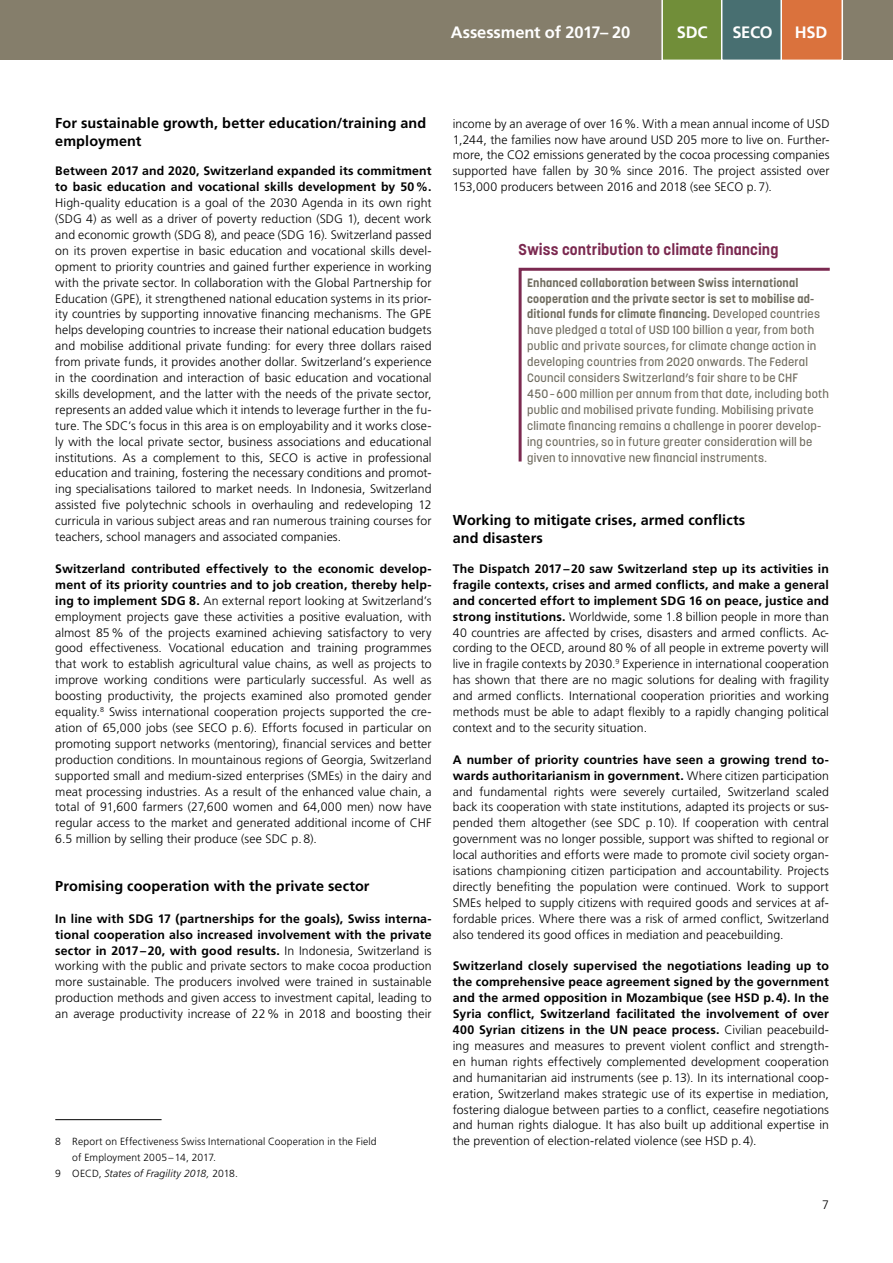
<style>
.page{position:relative;width:893px;height:1263px;background:#fff}
.page>*{position:absolute;margin:0;border:0;box-sizing:border-box;transform-origin:0 0}
.t1{font:700 16.5px "Frutiger LT Pro";letter-spacing:-.005em;color:#fff}
.t2{font:700 15.6px "Korolev";letter-spacing:.005em;color:#7b2950}
.t3{font:700 14.4px/18px "Frutiger LT Pro";letter-spacing:.005em;color:#000}
.t4{font:300 12.3px/15.9px "Frutiger LT Pro";letter-spacing:.005em;color:#000;text-align:justify}
.t5{font:700 12.3px/15.9px "Frutiger LT Pro";letter-spacing:.015em;color:#000}
.t6{font:500 12px/15.9px "Korolev";letter-spacing:.015em;color:#6f6b5e}
.t7{font:300 10.35px "Frutiger LT Pro";letter-spacing:.015em;color:#000}
.t8{font:italic 300 10.35px "Frutiger LT Pro";letter-spacing:.01em;color:#000}
.s1{font-weight:700}
.s2{font-style:normal}
</style>
<div class="page">
<div style="left:0;top:0;width:893px;height:60px;background:#857e6b"></div>
<svg style="left:661px;top:0;width:182px;height:60px;background:#8b7f54"></svg>
<svg style="left:518px;top:267px;width:312px;height:195px"></svg>
<hr style="left:55px;top:1119px;width:107px;height:1px;background:#000">
<h1 class="t1" style="left:451px;top:22px;width:181px">Assessment of 2017– 20</h1>
<h1 class="t1" style="left:569px;top:22px;width:195px">Starke Akzente der DEZA</h1>
<h1 class="t1" style="left:677px;top:22px;width:32px">SDC</h1>
<h1 class="t1" style="left:732px;top:22px;width:99px">SECO DEZA</h1>
<h1 class="t1" style="left:795px;top:22px;width:34px">HSD</h1>
<p class="t3" style="left:55px;top:114px;width:373px">For sustainable growth, better education/training and employment</p>
<p class="t5" style="left:55px;top:163px;width:378px">Between 2017 and 2020, Switzerland expanded its commitment to basic education and vocational skills development by 50%.</p>
<p class="t4" style="left:55px;top:195px;width:378px">High-quality education is a goal of the 2030 Agenda in its own right (SDG 4) as well as a driver of poverty reduction (SDG 1), decent work and economic growth (SDG 8), and peace (SDG 16). Switzerland passed on its proven expertise in basic education and vocational skills devel&shy;opment to priority countries and gained further experience in working with the private sector. In collaboration with the Global Partnership for Education (GPE), it strengthened national education systems in its prior&shy;ity countries by supporting innovative financing mechanisms. The GPE helps developing countries to increase their national education budgets and mobilise additional private funding: for every three dollars raised from private funds, it provides another dollar. Switzerland’s experience in the coordination and interaction of basic education and vocational skills development, and the latter with the needs of the private sector, represents an added value which it intends to leverage further in the fu&shy;ture. The SDC’s focus in this area is on employability and it works close&shy;ly with the local private sector, business associations and educational institutions. As a complement to this, SECO is active in professional education and training, fostering the necessary conditions and promot&shy;ing specialisations tailored to market needs. In Indonesia, Switzerland assisted five polytechnic schools in overhauling and redeveloping 12 curricula in various subject areas and ran numerous training courses for teachers, school managers and associated companies.</p>
<p class="t4" style="left:55px;top:561px;width:378px"><span class="s1">Switzerland contributed effectively to the economic develop&shy;ment of its priority countries and to job creation, thereby help&shy;ing to implement SDG 8.</span> An external report looking at Switzerland’s employment projects gave these activities a positive evaluation, with almost 85% of the projects examined achieving satisfactory to very good effectiveness. Vocational education and training programmes that work to establish agricultural value chains, as well as projects to improve working conditions were particularly successful. As well as boosting productivity, the projects examined also promoted gender equality.<sup>8</sup> Swiss international cooperation projects supported the cre&shy;ation of 65,000 jobs (see SECO p.6). Efforts focused in particular on promoting support networks (mentoring), financial services and better production conditions. In mountainous regions of Georgia, Switzerland supported small and medium-sized enterprises (SMEs) in the dairy and meat processing industries. As a result of the enhanced value chain, a total of 91,600 farmers (27,600 women and 64,000 men) now have regular access to the market and generated additional income of CHF 6.5 million by selling their produce (see SDC p.8).</p>
<p class="t3" style="left:55px;top:877px;width:316px">Promising cooperation with the private sector</p>
<p class="t4" style="left:55px;top:911px;width:378px"><span class="s1">In line with SDG 17 (partnerships for the goals), Swiss interna&shy;tional cooperation also increased involvement with the private sector in 2017–20, with good results.</span> In Indonesia, Switzerland is working with the public and private sectors to make cocoa production more sustainable. The producers involved were trained in sustainable production methods and given access to investment capital, leading to an average productivity increase of 22% in 2018 and boosting their</p>
<p class="t7" style="left:55px;top:1136px;width:323px">8 Report on Effectiveness Swiss International Cooperation in the Field</p>
<p class="t7" style="left:72px;top:1152px;width:145px">of Employment 2005–14, 2017.</p>
<p class="t8" style="left:55px;top:1167px;width:184px"><span class="s2">9 OECD,</span> States of Fragility 2018, <span class="s2">2018.</span></p>
<p class="t4" style="left:453px;top:116px;width:378px">income by an average of over 16%. With a mean annual income of USD 1,244, the families now have around USD 205 more to live on. Further&shy;more, the CO2 emissions generated by the cocoa processing companies supported have fallen by 30% since 2016. The project assisted over 153,000 producers between 2016 and 2018 (see SECO p.7).</p>
<p class="t2" style="left:519px;top:239px;width:261px">Swiss contribution to climate financing</p>
<p class="t6" style="left:527px;top:274px;width:303px"><span class="s1">Enhanced collaboration between Swiss international cooperation and the private sector is set to mobilise ad&shy;ditional funds for climate financing.</span> Developed countries have pledged a total of USD 100 billion a year, from both public and private sources, for climate change action in developing countries from 2020 onwards. The Federal Council considers Switzerland’s fair share to be CHF 450–600 million per annum from that date, including both public and mobilised private funding. Mobilising private climate financing remains a challenge in poorer develop&shy;ing countries, so in future greater consideration will be given to innovative new financial instruments.</p>
<p class="t3" style="left:453px;top:511px;width:294px">Working to mitigate crises, armed conflicts and disasters</p>
<p class="t4" style="left:453px;top:561px;width:378px"><span class="s1">The Dispatch 2017–20 saw Switzerland step up its activities in fragile contexts, crises and armed conflicts, and make a general and concerted effort to implement SDG 16 on peace, justice and strong institutions.</span> Worldwide, some 1.8 billion people in more than 40 countries are affected by crises, disasters and armed conflicts. Ac&shy;cording to the OECD, around 80% of all people in extreme poverty will live in fragile contexts by 2030.<sup>9</sup> Experience in international cooperation has shown that there are no magic solutions for dealing with fragility and armed conflicts. International cooperation priorities and working methods must be able to adapt flexibly to a rapidly changing political context and to the security situation.</p>
<p class="t4" style="left:453px;top:752px;width:378px"><span class="s1">A number of priority countries have seen a growing trend to&shy;wards authoritarianism in government.</span> Where citizen participation and fundamental rights were severely curtailed, Switzerland scaled back its cooperation with state institutions, adapted its projects or sus&shy;pended them altogether (see SDC p.10). If cooperation with central government was no longer possible, support was shifted to regional or local authorities and efforts were made to promote civil society organ&shy;isations championing citizen participation and accountability. Projects directly benefiting the population were continued. Work to support SMEs helped to supply citizens with required goods and services at af&shy;fordable prices. Where there was a risk of armed conflict, Switzerland also tendered its good offices in mediation and peacebuilding.</p>
<p class="t4" style="left:453px;top:958px;width:378px"><span class="s1">Switzerland closely supervised the negotiations leading up to the comprehensive peace agreement signed by the government and the armed opposition in Mozambique (see HSD p.4). In the Syria conflict, Switzerland facilitated the involvement of over 400 Syrian citizens in the UN peace process.</span> Civilian peacebuild&shy;ing measures and measures to prevent violent conflict and strength&shy;en human rights effectively complemented development cooperation and humanitarian aid instruments (see p.13). In its international coop&shy;eration, Switzerland makes strategic use of its expertise in mediation, fostering dialogue between parties to a conflict, ceasefire negotiations and human rights dialogue. It has also built up additional expertise in the prevention of election-related violence (see HSD p.4).</p>
<p class="t4" style="left:822px;top:1197px;width:8px">7</p>
</div>
